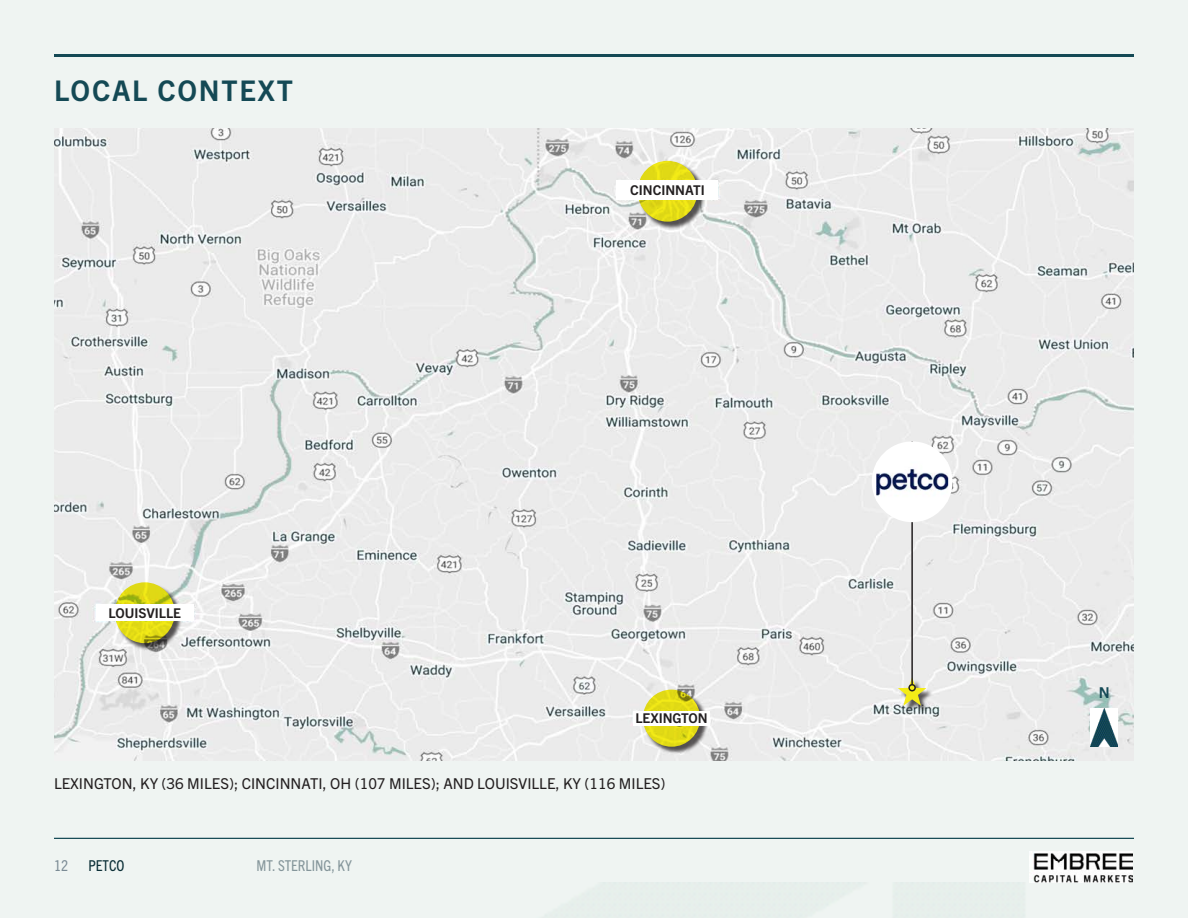
<style>
.page{position:relative;width:1188px;height:918px;background:#eef4f1}
.page>*{position:absolute;margin:0;border:0;box-sizing:border-box;transform-origin:0 0}
.t1{font:700 28.5px "Trade Gothic Next LT Pro";letter-spacing:.06em;color:#144955}
.t2{font:15px "Trade Gothic Next LT Pro";color:#231f20}
.t3{font:condensed 15px "Trade Gothic Next LT Pro";color:#85969b}
.t4{font:condensed 15px "Trade Gothic Next LT Pro";color:#0a2e36}
.t5{font:condensed 15px "Trade Gothic Next LT Pro";color:#7b8b95}
.t6{font:700 15px "Trade Gothic Next LT Pro";color:#144955}
.t7{font:700 13.5px "Trade Gothic Next LT Pro";color:#231f20}
</style>
<div class="page">
<img style="left:1029px;top:852px;width:104px;height:30px">
<hr style="left:54px;top:54px;width:1080px;height:3px;background:#144955">
<img style="left:54px;top:128px;width:1080px;height:632px">
<hr style="left:54px;top:838px;width:1080px;height:1px;background:#144955">
<img style="left:1091px;top:709px;width:27px;height:38px">
<div style="left:899px;top:679px;width:35px;height:34px;background:#231f20;opacity:.75"></div>
<svg style="left:898px;top:677px;width:28px;height:29px"></svg>
<hr style="left:911px;top:441px;width:2px;height:244px;background:#231f20">
<div style="left:908px;top:684px;width:8px;height:7px;border:2px solid #231f20;border-radius:50%"></div>
<div style="left:872px;top:441px;width:80px;height:81px;background:#fff;border-radius:50%"></div>
<img style="left:876px;top:462px;width:72px;height:40px">
<div style="left:644px;top:691px;width:64px;height:63px;background:#231f20;opacity:.75"></div>
<svg style="left:643px;top:690px;width:57px;height:57px;background:#ddd615"></svg>
<div style="left:633px;top:711px;width:77px;height:15px;background:#fff"></div>
<div style="left:116px;top:583px;width:67px;height:68px;background:#231f20;opacity:.75"></div>
<svg style="left:115px;top:582px;width:60px;height:61px;background:#d8d417"></svg>
<div style="left:96px;top:604px;width:98px;height:17px;background:#fff"></div>
<div style="left:639px;top:162px;width:67px;height:67px;background:#231f20;opacity:.75"></div>
<svg style="left:638px;top:161px;width:59px;height:61px;background:#e2db16"></svg>
<div style="left:616px;top:180px;width:102px;height:20px;background:#fff"></div>
<p class="t1" style="left:54px;top:71px;width:241px">LOCAL CONTEXT</p>
<p class="t7" style="left:108px;top:604px;width:74px">LOUISVILLE</p>
<p class="t7" style="left:630px;top:181px;width:76px">CINCINNATI</p>
<p class="t7" style="left:635px;top:709px;width:74px">LEXINGTON</p>
<p class="t2" style="left:54px;top:773px;width:613px">LEXINGTON, KY (36 MILES); CINCINNATI, OH (107 MILES); AND LOUISVILLE, KY (116 MILES)</p>
<p class="t5" style="left:54px;top:855px;width:16px">12</p>
<p class="t4" style="left:88px;top:855px;width:37px">PETCO</p>
<p class="t3" style="left:256px;top:855px;width:97px">MT. STERLING, KY</p>
<p class="t6" style="left:1099px;top:682px;width:12px">N</p>
</div>
